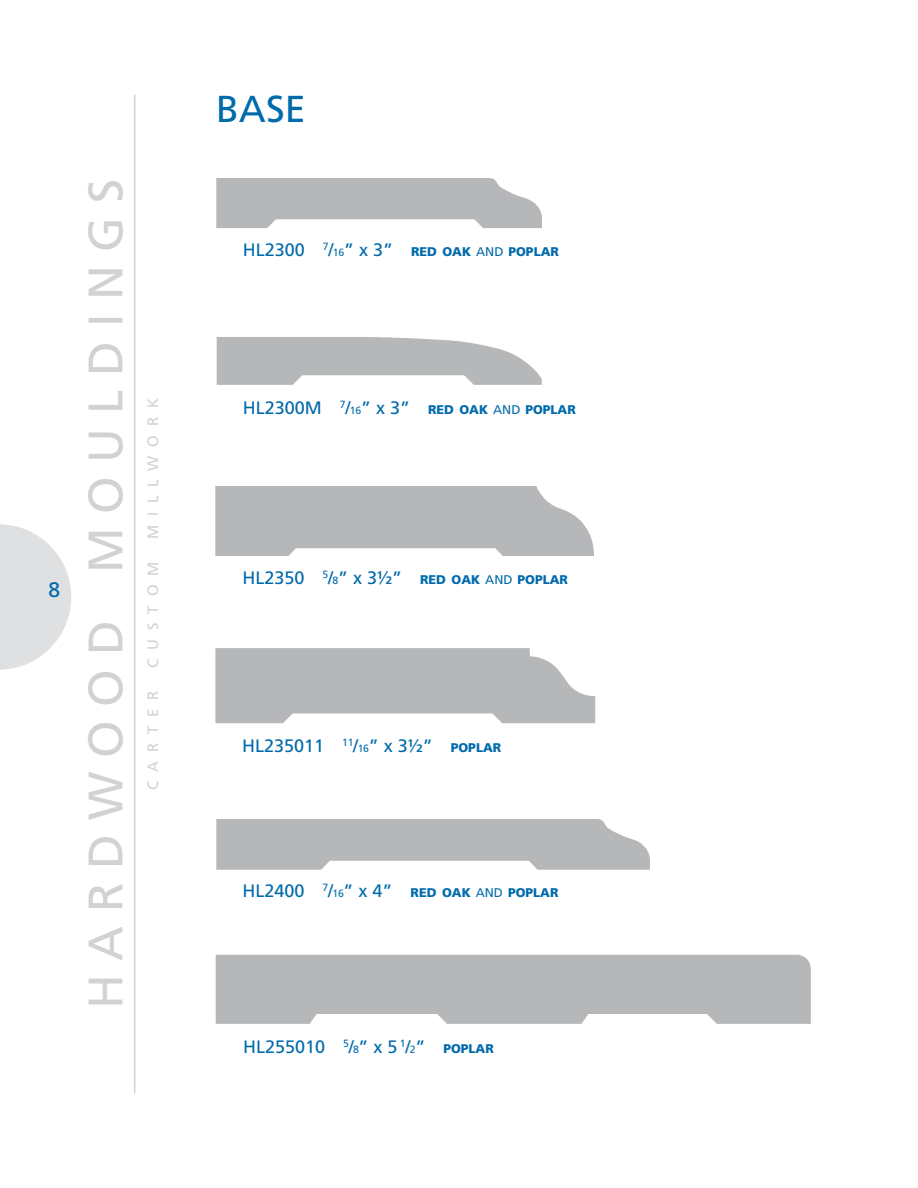
<style>
.page{position:relative;width:918px;height:1188px;background:#fff}
.page>*{position:absolute;margin:0;border:0;box-sizing:border-box;transform-origin:0 0}
.t1{font:48.3px "Frutiger LT Std";letter-spacing:.285em;color:#d0d2d3}
.t2{font:37.5px "Frutiger LT Std";color:#006aab}
.t3{font:21px "Frutiger LT Std";color:#006aab}
.t4{font:18px "Frutiger LT Std";color:#006aab}
.t5{font:15px "Frutiger LT Std";letter-spacing:.6em;color:#d0d2d3}
.t6{font:900 12.6px "Frutiger LT Std";color:#006aab}
.s1{font-weight:400;font-size:18px}
.s2{font-weight:400;font-size:10.5px}
.s3{font-weight:400}
.s4{font-size:10.5px}
.s5{font-weight:900;font-size:12.6px}
.s6{font-size:12.6px}
</style>
<div class="page">
<hr style="left:134px;top:94px;width:1px;height:1000px;background:#d0d2d3">
<svg style="left:0;top:524px;width:71px;height:146px"></svg>
<img style="left:216px;top:179px;width:326px;height:49px">
<img style="left:215px;top:487px;width:379px;height:69px">
<img style="left:216px;top:337px;width:326px;height:48px">
<img style="left:216px;top:820px;width:433px;height:50px">
<img style="left:215px;top:648px;width:381px;height:76px">
<p class="t3" style="left:48px;top:577px;width:13px">8</p>
<h1 class="t1" style="left:77px;top:1009px;width:832px;rotate:-90deg">HARDWOOD MOULDINGS</h1>
<p class="t5" style="left:144px;top:539px;width:143px;rotate:-90deg">MILLWORK</p>
<p class="t5" style="left:144px;top:668px;width:108px;rotate:-90deg">CUSTOM</p>
<p class="t5" style="left:144px;top:790px;width:101px;rotate:-90deg">CARTER</p>
<p class="t2" style="left:216px;top:87px;width:91px">BASE</p>
<p class="t6" style="left:243px;top:244px;width:317px"><span class="s1">HL2300</span> <sup>7</sup><span class="s1">/</span><span class="s2">16</span><span class="s1">” x 3”</span> RED OAK <span class="s3">AND</span> POPLAR</p>
<p class="t4" style="left:243px;top:397px;width:334px">HL2300M <sup>7</sup>/<span class="s4">16</span>” x 3” <span class="s5">RED OAK</span> <span class="s6">AND</span> <span class="s5">POPLAR</span></p>
<p class="t4" style="left:243px;top:567px;width:327px">HL2350 <sup>5</sup>/<span class="s4">8</span>” x 3½” <span class="s5">RED OAK</span> <span class="s6">AND</span> <span class="s5">POPLAR</span></p>
<p class="t4" style="left:242px;top:735px;width:261px">HL235011 <sup>11</sup>/<span class="s4">16</span>” x 3½” <span class="s5">POPLAR</span></p>
<p class="t6" style="left:243px;top:885px;width:317px"><span class="s1">HL2400</span> <sup>7</sup><span class="s1">/</span><span class="s2">16</span><span class="s1">” x 4”</span> RED OAK <span class="s3">AND</span> POPLAR</p>
<p class="t4" style="left:243px;top:1036px;width:252px">HL255010 <sup>5</sup>/<span class="s4">8</span>” x 5 <sup>1</sup>/<span class="s4">2</span>” <span class="s5">POPLAR</span></p>
</div>
